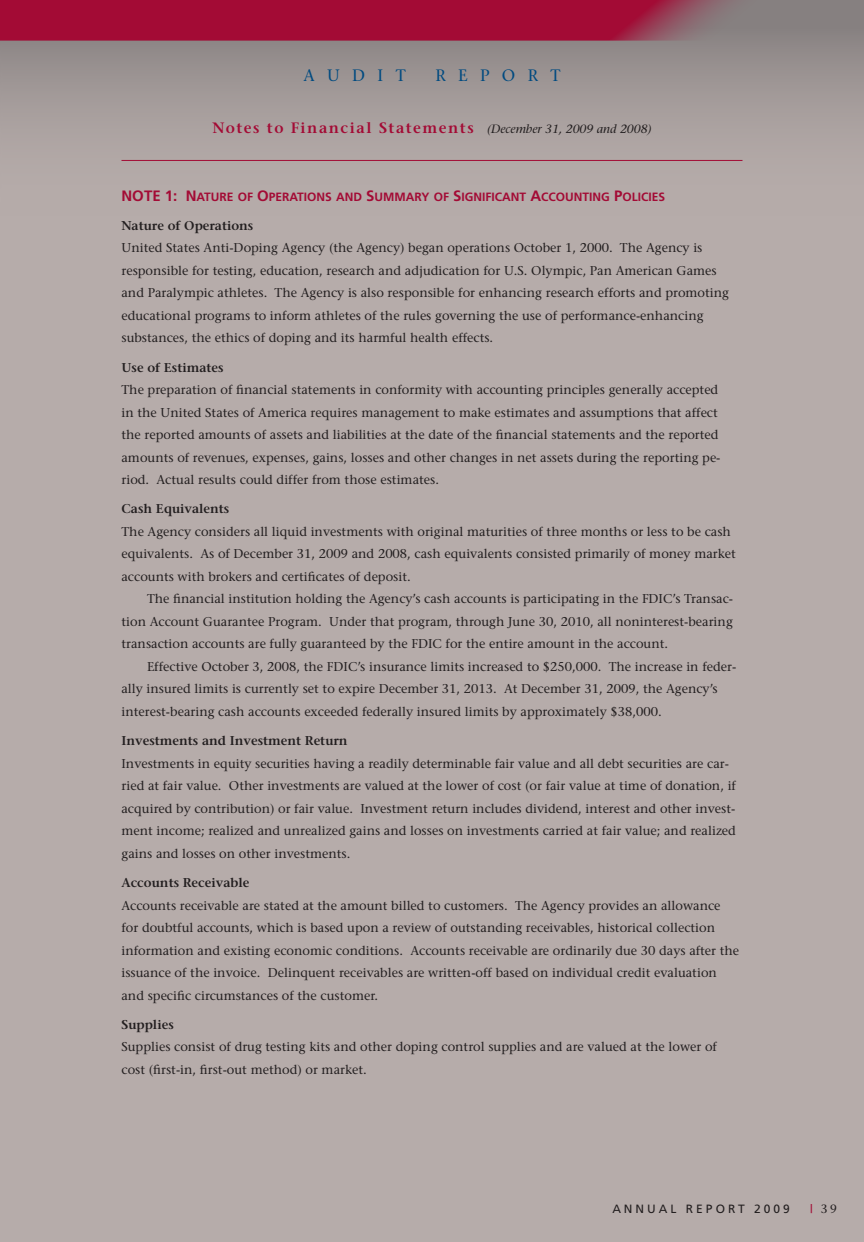
<style>
.page{position:relative;width:864px;height:1242px;background:#b6acaa}
.page>*{position:absolute;margin:0;border:0;box-sizing:border-box;transform-origin:0 0}
.t1{font:16.5px "Stone Serif";color:#004a80}
.t2{font:600 15px "Stone Serif";letter-spacing:.1em;color:#a30b35}
.t3{font:15px "Frutiger Bold SC800";color:#a30b35}
.t4{font:12.75px/22.5px "Stone Serif";color:#231f20}
.t5{font:600 12.75px "Stone Serif";color:#231f20}
.t6{font:12px "Frutiger Bold SC800";color:#a30b35}
.t7{font:12px "Frutiger";letter-spacing:.25em;color:#231f20}
.t8{font:12px "Stone Serif";color:#231f20}
.s1{font-weight:400;font-style:italic;font-size:12px;color:#231f20}
.s2{font-size:15px}
.s3{font-family:"Frutiger";color:#a30b35}
</style>
<div class="page">
<div style="left:0;top:0;width:864px;height:216px;background:linear-gradient(to bottom,#857f7f,#beb3b1)"></div>
<svg style="left:0;top:0;width:783px;height:41px;background:#9e1d40"></svg>
<hr style="left:122px;top:160px;width:620px;height:1px;background:#a30b35">
<p class="t1" style="left:303px;top:65px;width:22px">audit</p>
<p class="t1" style="left:435px;top:65px;width:22px">report</p>
<p class="t2" style="left:212px;top:119px;width:441px">Notes to Financial Statements <span class="s1">(December 31, 2009 and 2008)</span></p>
<p class="t3" style="left:122px;top:187px;width:11px">NOT</p>
<p class="t6" style="left:152px;top:189px;width:514px"><span class="s2">E 1: N</span>ATURE OF <span class="s2">O</span>PERATIONS AND <span class="s2">S</span>UMMARY OF <span class="s2">S</span>IGNIFICANT <span class="s2">A</span>CCOUNTING <span class="s2">P</span>OLICIES</p>
<p class="t5" style="left:122px;top:218px;width:133px">Nature of Operations</p>
<p class="t4" style="left:122px;top:237px;width:609px">United States Anti-Doping Agency (the Agency) began operations October 1, 2000. The Agency is responsible for testing, education, research and adjudication for U.S. Olympic, Pan American Games and Paralympic athletes. The Agency is also responsible for enhancing research efforts and promoting educational programs to inform athletes of the rules governing the use of performance-enhancing substances, the ethics of doping and its harmful health effects.</p>
<p class="t5" style="left:122px;top:359px;width:104px">Use of Estimates</p>
<p class="t4" style="left:122px;top:378px;width:601px">The preparation of financial statements in conformity with accounting principles generally accepted in the United States of America requires management to make estimates and assumptions that affect the reported amounts of assets and liabilities at the date of the financial statements and the reported amounts of revenues, expenses, gains, losses and other changes in net assets during the reporting pe&shy;riod. Actual results could differ from those estimates.</p>
<p class="t5" style="left:122px;top:501px;width:109px">Cash Equivalents</p>
<p class="t4" style="left:122px;top:520px;width:616px">The Agency considers all liquid investments with original maturities of three months or less to be cash equivalents. As of December 31, 2009 and 2008, cash equivalents consisted primarily of money market accounts with brokers and certificates of deposit.</p>
<p class="t4" style="left:122px;top:588px;width:613px;text-align:justify;text-indent:26px">The financial institution holding the Agency’s cash accounts is participating in the FDIC’s Transac&shy;tion Account Guarantee Program. Under that program, through June 30, 2010, all noninterest-bearing transaction accounts are fully guaranteed by the FDIC for the entire amount in the account.</p>
<p class="t4" style="left:122px;top:655px;width:616px;text-indent:26px">Effective October 3, 2008, the FDIC’s insurance limits increased to $250,000. The increase in feder&shy;ally insured limits is currently set to expire December 31, 2013. At December 31, 2009, the Agency’s interest-bearing cash accounts exceeded federally insured limits by approximately $38,000.</p>
<p class="t5" style="left:122px;top:733px;width:228px">Investments and Investment Return</p>
<p class="t4" style="left:122px;top:752px;width:616px">Investments in equity securities having a readily determinable fair value and all debt securities are car&shy;ried at fair value. Other investments are valued at the lower of cost (or fair value at time of donation, if acquired by contribution) or fair value. Investment return includes dividend, interest and other invest&shy;ment income; realized and unrealized gains and losses on investments carried at fair value; and realized gains and losses on other investments.</p>
<p class="t5" style="left:122px;top:875px;width:129px">Accounts Receivable</p>
<p class="t4" style="left:122px;top:894px;width:619px">Accounts receivable are stated at the amount billed to customers. The Agency provides an allowance for doubtful accounts, which is based upon a review of outstanding receivables, historical collection information and existing economic conditions. Accounts receivable are ordinarily due 30 days after the issuance of the invoice. Delinquent receivables are written-off based on individual credit evaluation and specific circumstances of the customer.</p>
<p class="t5" style="left:122px;top:1016px;width:54px">Supplies</p>
<p class="t4" style="left:122px;top:1035px;width:597px">Supplies consist of drug testing kits and other doping control supplies and are valued at the lower of cost (first-in, first-out method) or market.</p>
<p class="t7" style="left:612px;top:1202px;width:179px">ANNUA L REPOR T 2009</p>
<p class="t8" style="left:810px;top:1201px;width:28px"><span class="s3">|</span> 39</p>
</div>
